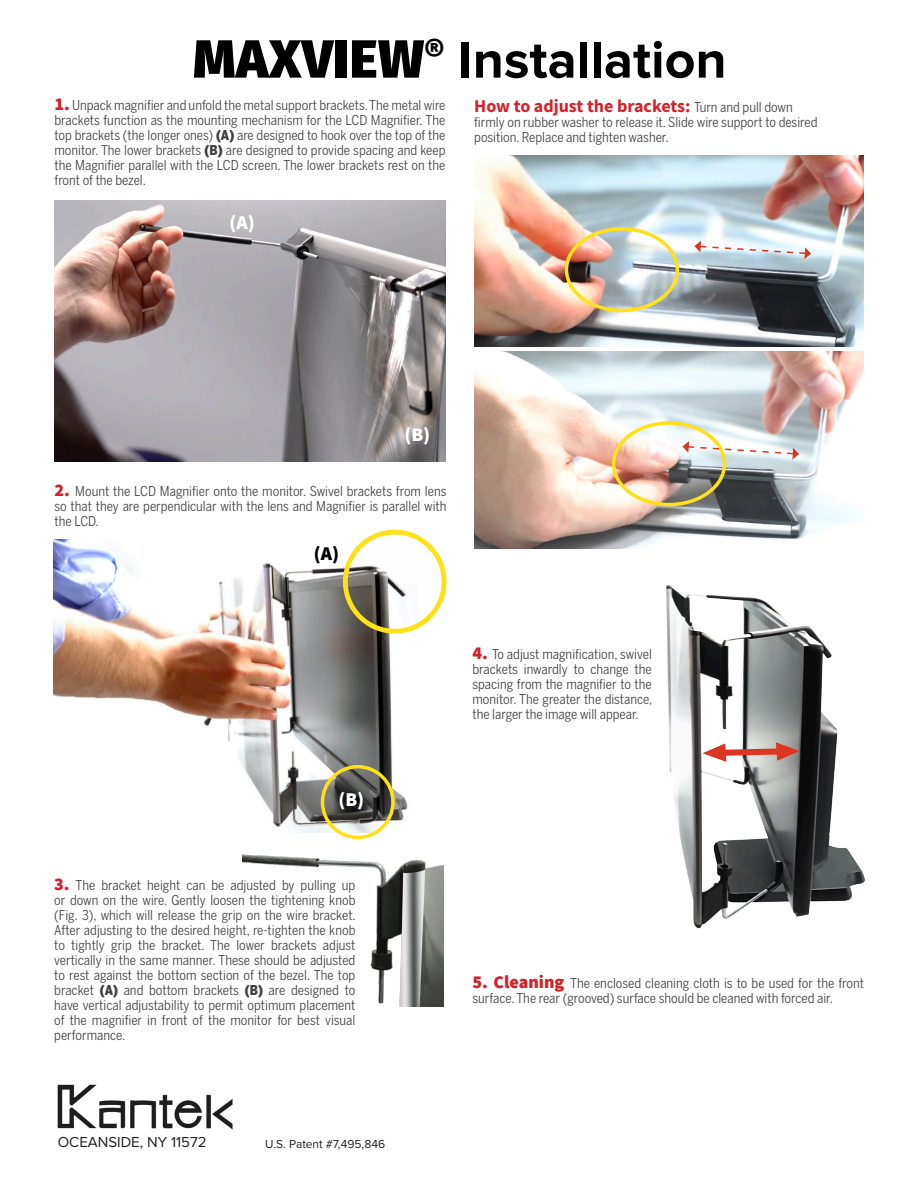
<style>
.page{position:relative;width:918px;height:1188px;background:#fff}
.page>*{position:absolute;margin:0;border:0;box-sizing:border-box;transform-origin:0 0}
.t1{font:700 53.7px "Proxima Nova";color:#000}
.t2{font:900 19.35px "Source Sans Pro";color:#fff}
.t3{font:900 19.35px "Source Sans Pro";color:#000}
.t4{font:700 18px "Source Sans Pro";color:#d1232a}
.t5{font:15px "Proxima Nova";color:#231f20}
.t6{font:13.5px/15px "Benton Sans Cond";color:#404040;text-align:justify}
.t7{font:12px "Proxima Nova";color:#231f20}
.s1{font-family:"Fira Sans";font-weight:900}
.s2{font-family:"Source Sans Pro";font-weight:900;font-size:18px;color:#d1232a}
.s3{font-weight:900}
.s4{font-family:"Benton Sans Cond";font-weight:400;font-size:13.5px;color:#404040}
</style>
<div class="page">
<img style="left:54px;top:201px;width:392px;height:261px">
<img style="left:53px;top:540px;width:364px;height:292px">
<img style="left:474px;top:352px;width:390px;height:196px">
<img style="left:474px;top:155px;width:390px;height:191px">
<svg style="left:345px;top:532px;width:99px;height:99px"></svg>
<div style="left:343px;top:530px;width:104px;height:104px;border:5px solid #ffe11a;border-radius:50%"></div>
<svg style="left:322px;top:767px;width:71px;height:70px"></svg>
<div style="left:321px;top:765px;width:74px;height:74px;border:3px solid #ffe11a;border-radius:50%"></div>
<img style="left:566px;top:229px;width:111px;height:81px;border-radius:50%">
<div style="left:565px;top:227px;width:114px;height:85px;border:4px solid #ffe11a;border-radius:50%"></div>
<img style="left:614px;top:423px;width:111px;height:82px;border-radius:50%">
<div style="left:612px;top:421px;width:114px;height:85px;border:4px solid #ffe11a;border-radius:50%"></div>
<img style="left:57px;top:1084px;width:176px;height:46px">
<img style="left:242px;top:854px;width:202px;height:153px">
<img style="left:666px;top:585px;width:199px;height:344px">
<svg style="left:703px;top:742px;width:97px;height:20px"></svg>
<svg style="left:694px;top:241px;width:117px;height:18px"></svg>
<svg style="left:682px;top:441px;width:117px;height:18px"></svg>
<p class="t1" style="left:193px;top:35px;width:535px"><span class="s1">MAXVIEW</span><sup>®</sup> Installation</p>
<p class="t6" style="left:54px;top:97px;width:393px"><span class="s2">1.</span> Unpack magnifier and unfold the metal support brackets. The metal wire brackets function as the mounting mechanism for the LCD Magnifier. The top brackets (the longer ones) <span class="s3">(A)</span> are designed to hook over the top of the monitor. The lower brackets <span class="s3">(B)</span> are designed to provide spacing and keep the Magnifier parallel with the LCD screen. The lower brackets rest on the front of the bezel.</p>
<p class="t4" style="left:474px;top:93px;width:320px">How to adjust the brackets: <span class="s4">Turn and pull down</span></p>
<p class="t6" style="left:474px;top:114px;width:345px">firmly on rubber washer to release it. Slide wire support to desired position. Replace and tighten washer.</p>
<p class="t2" style="left:230px;top:209px;width:27px">(A)</p>
<p class="t2" style="left:405px;top:421px;width:27px">(B)</p>
<p class="t6" style="left:55px;top:483px;width:393px"><span class="s2">2.</span> Mount the LCD Magnifier onto the monitor. Swivel brackets from lens so that they are perpendicular with the lens and Magnifier is parallel with the LCD.</p>
<p class="t3" style="left:314px;top:541px;width:27px">(A)</p>
<p class="t2" style="left:339px;top:786px;width:27px">(B)</p>
<p class="t6" style="left:54px;top:878px;width:303px"><span class="s2">3.</span> The bracket height can be adjusted by pulling up or down on the wire. Gently loosen the tightening knob (Fig. 3), which will release the grip on the wire bracket.<br>After adjusting to the desired height, re-tighten the knob to tightly grip the bracket. The lower brackets adjust vertically in the same manner. These should be adjusted to rest against the bottom section of the bezel. The top bracket <span class="s3">(A)</span> and bottom brackets <span class="s3">(B)</span> are designed to have vertical adjustability to permit optimum placement of the magnifier in front of the monitor for best visual performance.</p>
<p class="t5" style="left:58px;top:1135px;width:150px">OCEANSIDE, NY 11572</p>
<p class="t7" style="left:265px;top:1138px;width:122px">U.S. Patent #7,495,846</p>
<p class="t6" style="left:472px;top:647px;width:181px"><span class="s2">4.</span> To adjust magnification, swivel brackets inwardly to change the spacing from the magnifier to the monitor. The greater the distance, the larger the image will appear.</p>
<p class="t6" style="left:472px;top:976px;width:393px"><span class="s2">5. Cleaning</span> The enclosed cleaning cloth is to be used for the front surface. The rear (grooved) surface should be cleaned with forced air.</p>
</div>
